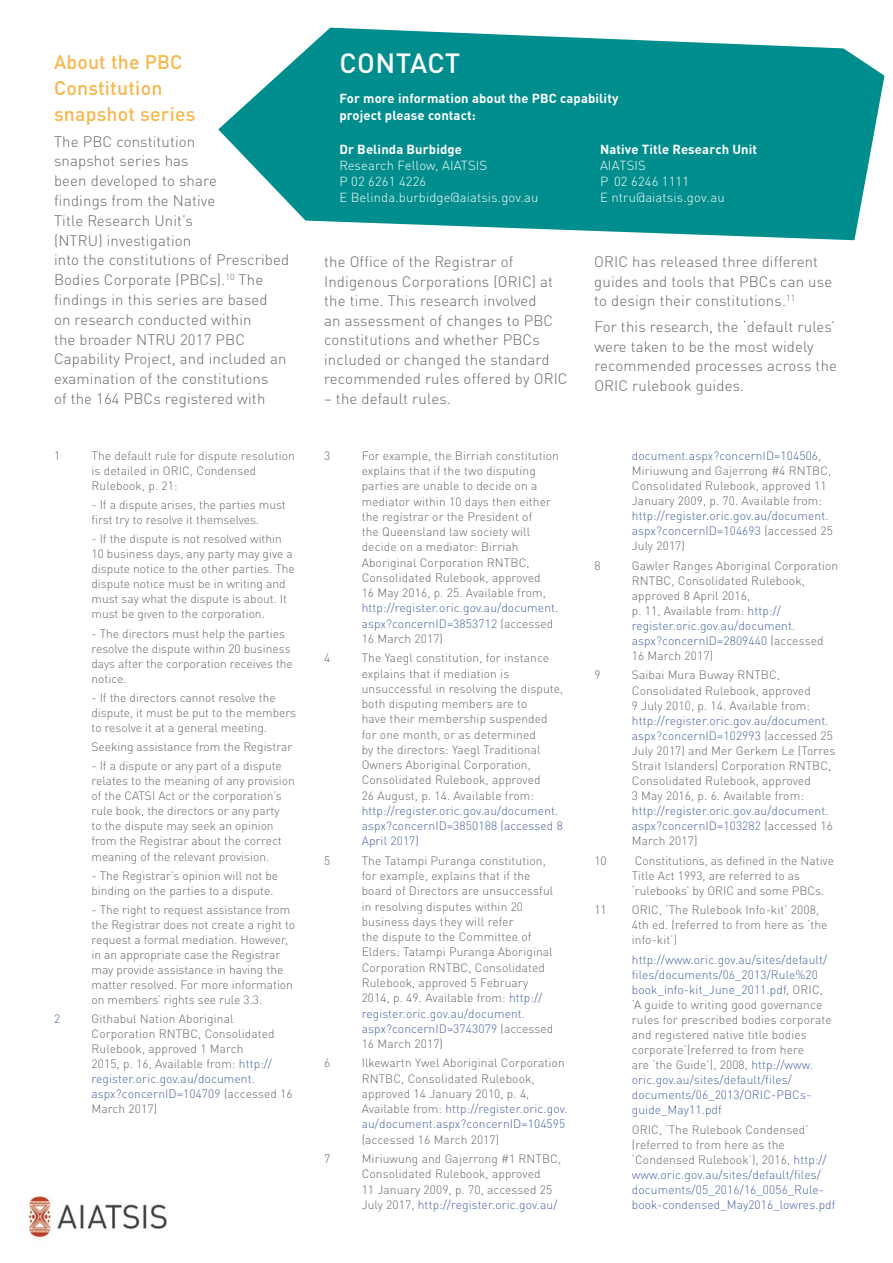
<style>
.page{position:relative;width:893px;height:1263px;background:#fff}
.page>*{position:absolute;margin:0;border:0;box-sizing:border-box;transform-origin:0 0}
.Head_1{font:500 27.45px "DINOT";letter-spacing:.01em;color:#fff}
.Head_1-2{font:500 19.5px/25.8px "DINOT";letter-spacing:.01em;color:#f7b74d}
.Body{font:300 15px/19.8px "DINOT";letter-spacing:.01em;color:#676668}
.Body_2{font:300 13.05px/16px "DINOT";letter-spacing:.01em;color:#fff}
.Body_2-2{font:700 13.05px/17.4px "DINOT";letter-spacing:.01em;color:#fff}
.Body_2-3{font:300 12px/15.3px "DINOT";letter-spacing:.01em;color:#676668}
.Footnotes{font:300 12px/15px "DINOT";color:#676668}
.Body_2-4{font:300 12px/15px "DINOT";letter-spacing:.01em;color:#4762a0}
.s1{color:#4762a0}
.s2{font-weight:700}
.s3{color:#676668}
</style>
<div class="page">
<img style="left:27px;top:1196px;width:140px;height:42px">
<svg style="left:218px;top:28px;width:666px;height:212px;fill:#008d8d"></svg>
<p class="Head_1-2" style="left:54px;top:49px;width:143px">About the PBC<br>Constitution snapshot series</p>
<p class="Body" style="left:54px;top:131px;width:237px">The PBC constitution<br>snapshot series has<br>been developed to share<br>findings from the Native<br>Title Research Unit’s<br>(NTRU) investigation<br>into the constitutions of Prescribed<br>Bodies Corporate (PBCs).<sup>10</sup> The findings in this series are based<br>on research conducted within<br>the broader NTRU 2017 PBC<br>Capability Project, and included an examination of the constitutions<br>of the 164 PBCs registered with</p>
<p class="Footnotes" style="left:54px;top:448px;width:8px">1</p>
<p class="Footnotes" style="left:92px;top:448px;width:205px">The default rule for dispute resolution is detailed in ORIC, Condensed<br>Rulebook, p. 21:</p>
<p class="Footnotes" style="left:92px;top:497px;width:196px">- If a dispute arises, the parties must first try to resolve it themselves.</p>
<p class="Footnotes" style="left:92px;top:531px;width:205px">- If the dispute is not resolved within 10 business days, any party may give a dispute notice to the other parties. The dispute notice must be in writing and must say what the dispute is about. It must be given to the corporation.</p>
<p class="Footnotes" style="left:92px;top:626px;width:203px">- The directors must help the parties resolve the dispute within 20 business days after the corporation receives the notice.</p>
<p class="Footnotes" style="left:92px;top:690px;width:206px">- If the directors cannot resolve the dispute, it must be put to the members to resolve it at a general meeting.</p>
<p class="Footnotes" style="left:92px;top:739px;width:202px">Seeking assistance from the Registrar</p>
<p class="Footnotes" style="left:92px;top:758px;width:205px">- If a dispute or any part of a dispute relates to the meaning of any provision of the CATSI Act or the corporation’s rule book, the directors or any party<br>to the dispute may seek an opinion from the Registrar about the correct meaning of the relevant provision.</p>
<p class="Footnotes" style="left:92px;top:868px;width:188px">- The Registrar’s opinion will not be binding on the parties to a dispute.</p>
<p class="Footnotes" style="left:92px;top:902px;width:205px">- The right to request assistance from the Registrar does not create a right to request a formal mediation. However, in an appropriate case the Registrar may provide assistance in having the matter resolved. For more information on members’ rights see rule 3.3.</p>
<p class="Body_2-4" style="left:54px;top:1011px;width:8px">2</p>
<p class="Body_2-3" style="left:92px;top:1011px;width:203px">Githabul Nation Aboriginal<br>Corporation RNTBC, Consolidated<br>Rulebook, approved 1 March<br>2015, p. 16, Available from: <span class="s1">http:// register.oric.gov.au/document. aspx?concernID=104709</span> (accessed 16<br>March 2017)</p>
<p class="Head_1" style="left:340px;top:46px;width:122px">CONTACT</p>
<p class="Body_2-2" style="left:339px;top:89px;width:281px">For more information about the PBC capability project please contact:</p>
<p class="Body_2-2" style="left:339px;top:140px;width:124px">Dr Belinda Burbidge</p>
<p class="Body_2" style="left:339px;top:157px;width:149px">Research Fellow, AIATSIS</p>
<p class="Body_2" style="left:339px;top:173px;width:88px">P 02 6261 4226</p>
<p class="Body_2" style="left:339px;top:189px;width:200px">E Belinda.burbidge@aiatsis.gov.au</p>
<p class="Body" style="left:324px;top:252px;width:245px">the Office of the Registrar of<br>Indigenous Corporations (ORIC) at the time. This research involved<br>an assessment of changes to PBC constitutions and whether PBCs included or changed the standard recommended rules offered by ORIC</p>
<p class="Body" style="left:324px;top:388px;width:128px">– the default rules.</p>
<p class="Body_2-3" style="left:324px;top:448px;width:8px">3</p>
<p class="Body_2-3" style="left:362px;top:448px;width:199px">For example, the Birriah constitution explains that if the two disputing parties are unable to decide on a mediator within 10 days then either the registrar or the President of<br>the Queensland law society will decide on a mediator: Birriah Aboriginal Corporation RNTBC, Consolidated Rulebook, approved<br>16 May 2016, p. 25. Available from, <span class="s1">http://register.oric.gov.au/document. aspx?concernID=3853712</span> (accessed 16 March 2017)</p>
<p class="Body_2-3" style="left:324px;top:650px;width:8px">4</p>
<p class="Body_2-3" style="left:362px;top:650px;width:203px">The Yaegl constitution, for instance explains that if mediation is unsuccessful in resolving the dispute, both disputing members are to<br>have their membership suspended for one month, or as determined<br>by the directors: Yaegl Traditional Owners Aboriginal Corporation, Consolidated Rulebook, approved<br>26 August, p. 14. Available from: <span class="s1">http://register.oric.gov.au/document. aspx?concernID=3850188 (accessed 8<br>April 2017)</span></p>
<p class="Body_2-3" style="left:324px;top:853px;width:8px">5</p>
<p class="Body_2-3" style="left:362px;top:853px;width:193px">The Tatampi Puranga constitution, for example, explains that if the board of Directors are unsuccessful in resolving disputes within 20 business days they will refer<br>the dispute to the Committee of<br>Elders: Tatampi Puranga Aboriginal<br>Corporation RNTBC, Consolidated<br>Rulebook, approved 5 February<br>2014, p. 49. Available from: <span class="s1">http:// register.oric.gov.au/document. aspx?concernID=3743079</span> (accessed<br>16 March 2017)</p>
<p class="Body_2-3" style="left:324px;top:1055px;width:8px">6</p>
<p class="Body_2-3" style="left:362px;top:1055px;width:207px">Ilkewartn Ywel Aboriginal Corporation RNTBC, Consolidated Rulebook, approved 14 January 2010, p. 4, Available from: <span class="s1">http://register.oric.gov. au/document.aspx?concernID=104595 </span>(accessed 16 March 2017)</p>
<p class="Body_2-3" style="left:324px;top:1151px;width:8px">7</p>
<p class="Body_2-3" style="left:362px;top:1151px;width:201px">Miriuwung and Gajerrong #1 RNTBC, Consolidated Rulebook, approved<br>11 January 2009, p. 70, accessed 25<br>July 2017, <span class="s1">http://register.oric.gov.au/</span></p>
<p class="Body_2" style="left:600px;top:141px;width:159px"><span class="s2">Native Title Research Unit<br></span>AIATSIS<br>P 02 6246 1111<br>E ntru@aiatsis.gov.au</p>
<p class="Body" style="left:594px;top:252px;width:239px">ORIC has released three different guides and tools that PBCs can use to design their constitutions.<sup>11</sup></p>
<p class="Body" style="left:594px;top:317px;width:244px">For this research, the ‘default rules’ were taken to be the most widely recommended processes across the<br>ORIC rulebook guides.</p>
<p class="Body_2-3" style="left:632px;top:448px;width:203px"><span class="s1">document.aspx?concernID=104506</span>, Miriuwung and Gajerrong #4 RNTBC, Consolidated Rulebook, approved 11<br>January 2009, p. 70. Available from: <span class="s1">http://register.oric.gov.au/document. aspx?concernID=104693</span> (accessed 25<br>July 2017)</p>
<p class="Body_2-3" style="left:594px;top:558px;width:8px">8</p>
<p class="Body_2-3" style="left:632px;top:558px;width:208px">Gawler Ranges Aboriginal Corporation<br>RNTBC, Consolidated Rulebook, approved 8 April 2016,<br>p. 11, Available from: <span class="s1">http:// register.oric.gov.au/document. aspx?concernID=2809440</span> (accessed<br>16 March 2017)</p>
<p class="Body_2-3" style="left:594px;top:667px;width:8px">9</p>
<p class="Body_2-3" style="left:632px;top:667px;width:205px">Saibai Mura Buway RNTBC, Consolidated Rulebook, approved<br>9 July 2010, p. 14. Available from: <span class="s1">http://register.oric.gov.au/document. aspx?concernID=102993</span> (accessed 25<br>July 2017) and Mer Gerkem Le (Torres Strait Islanders) Corporation RNTBC, Consolidated Rulebook, approved<br>3 May 2016, p. 6. Available from: <span class="s1">http://register.oric.gov.au/document. aspx?concernID=103282</span> (accessed 16<br>March 2017)</p>
<p class="Body_2-3" style="left:594px;top:852px;width:14px">10</p>
<p class="Body_2-3" style="left:632px;top:853px;width:204px">Constitutions, as defined in the Native<br>Title Act 1993, are referred to as ‘rulebooks’ by ORIC and some PBCs.</p>
<p class="Body_2-3" style="left:594px;top:902px;width:14px">11</p>
<p class="Body_2-3" style="left:632px;top:902px;width:197px">ORIC, ‘The Rulebook Info-kit’ 2008,<br>4th ed. (referred to from here as ‘the info-kit’)</p>
<p class="Body_2-4" style="left:632px;top:952px;width:201px">http://www.oric.gov.au/sites/default/ files/documents/06_2013/Rule%20 book_info-kit_June_2011.pdf<span class="s3">, ORIC, ‘A guide to writing good governance rules for prescribed bodies corporate and registered native title bodies corporate’(referred to from here<br>are ‘the Guide’), 2008,</span> http://www. oric.gov.au/sites/default/files/ documents/06_2013/ORIC-PBCs&shy;guide_May11.pdf</p>
<p class="Body_2-4" style="left:632px;top:1122px;width:205px"><span class="s3">ORIC, ‘The Rulebook Condensed’ (referred to from here as the ‘Condensed Rulebook’), 2016,</span> http:// www.oric.gov.au/sites/default/files/ documents/05_2016/16_0056_Rule&shy;book-condensed_May2016_lowres.pdf</p>
</div>
